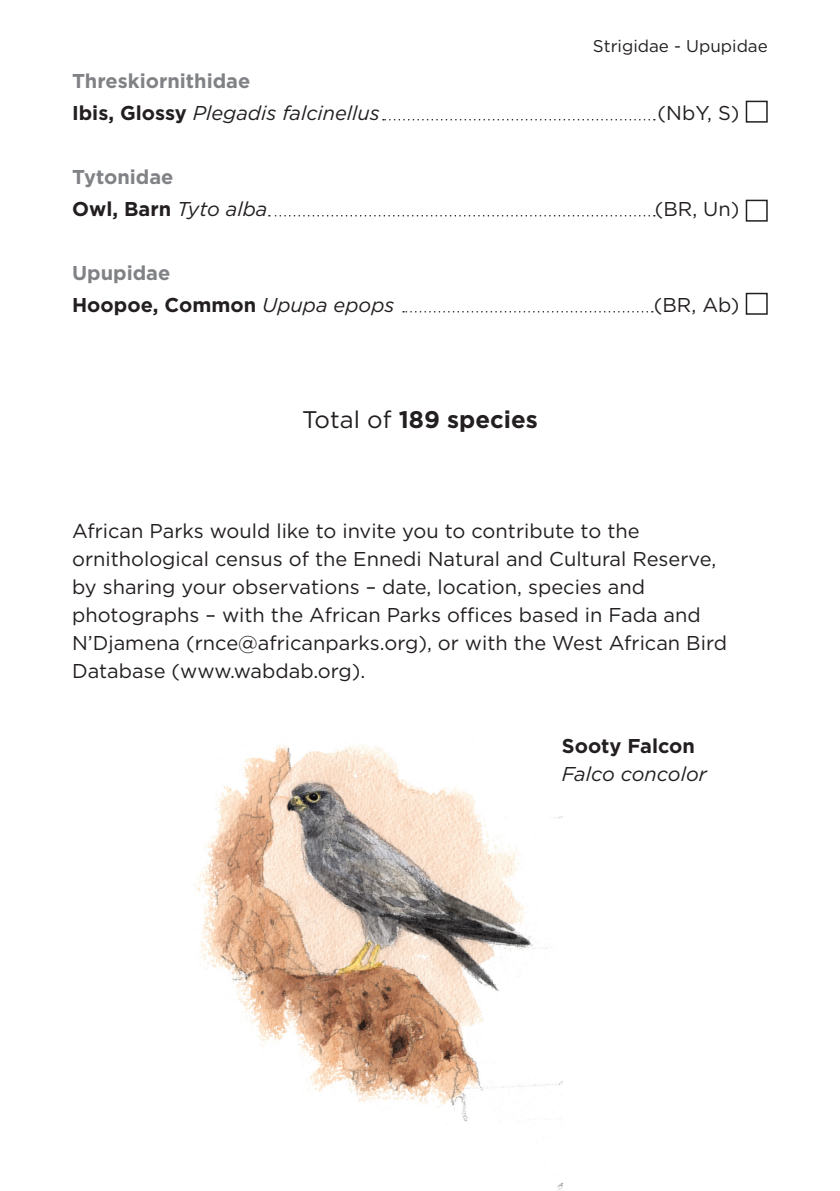
<style>
.page{position:relative;width:840px;height:1191px;background:#fff}
.page>*{position:absolute;margin:0;border:0;box-sizing:border-box;transform-origin:0 0}
.t1{font:700 24px "Gotham";color:#231f20}
.t2{font:20px/28px "Gotham";color:#231f20}
.t3{font:700 20px "Gotham";color:#231f20}
.t4{font:italic 20px "Gotham";color:#231f20}
.t5{font:700 20px "Gotham";color:#808285}
.t6{font:17px "Gotham";color:#231f20}
.s1{font-weight:700;font-style:normal}
.s2{font-weight:400;font-style:italic}
.s3{font-weight:400}
</style>
<div class="page">
<img style="left:194px;top:744px;width:368px;height:447px">
<div style="left:474px;top:715px;width:104px;height:92px;background:#fff"></div>
<div style="left:745px;top:200px;width:22px;height:22px;border:2px solid #231f20"></div>
<div style="left:745px;top:101px;width:22px;height:22px;border:2px solid #231f20"></div>
<div style="left:745px;top:293px;width:22px;height:22px;border:2px solid #231f20"></div>
<svg style="left:382px;top:119px;width:272px;height:1px"></svg>
<svg style="left:403px;top:311px;width:249px;height:1px"></svg>
<svg style="left:269px;top:215px;width:385px;height:1px"></svg>
<p class="t5" style="left:72px;top:68px;width:180px">Threskiornithidae</p>
<p class="t4" style="left:72px;top:100px;width:309px"><span class="s1">Ibis, Glossy</span> Plegadis falcinellus</p>
<p class="t5" style="left:72px;top:164px;width:103px">Tytonidae</p>
<p class="t3" style="left:72px;top:196px;width:197px">Owl, Barn <span class="s2">Tyto alba</span></p>
<p class="t5" style="left:72px;top:260px;width:100px">Upupidae</p>
<p class="t3" style="left:72px;top:292px;width:324px">Hoopoe, Common <span class="s2">Upupa epops</span></p>
<p class="t1" style="left:302px;top:403px;width:237px"><span class="s3">Total of</span> 189 species</p>
<p class="t6" style="left:592px;top:35px;width:176px">Strigidae - Upupidae</p>
<p class="t2" style="left:657px;top:99px;width:83px">(NbY, S)</p>
<p class="t2" style="left:654px;top:195px;width:86px">(BR, Un)</p>
<p class="t2" style="left:653px;top:291px;width:87px">(BR, Ab)</p>
<p class="t2" style="left:72px;top:516px;width:656px">African Parks would like to invite you to contribute to the ornithological census of the Ennedi Natural and Cultural Reserve, by sharing your observations – date, location, species and photographs – with the African Parks offices based in Fada and N’Djamena (rnce@africanparks.org), or with the West African Bird Database (www.wabdab.org).</p>
<p class="t3" style="left:561px;top:733px;width:135px">Sooty Falcon</p>
<p class="t4" style="left:561px;top:761px;width:146px">Falco concolor</p>
</div>
